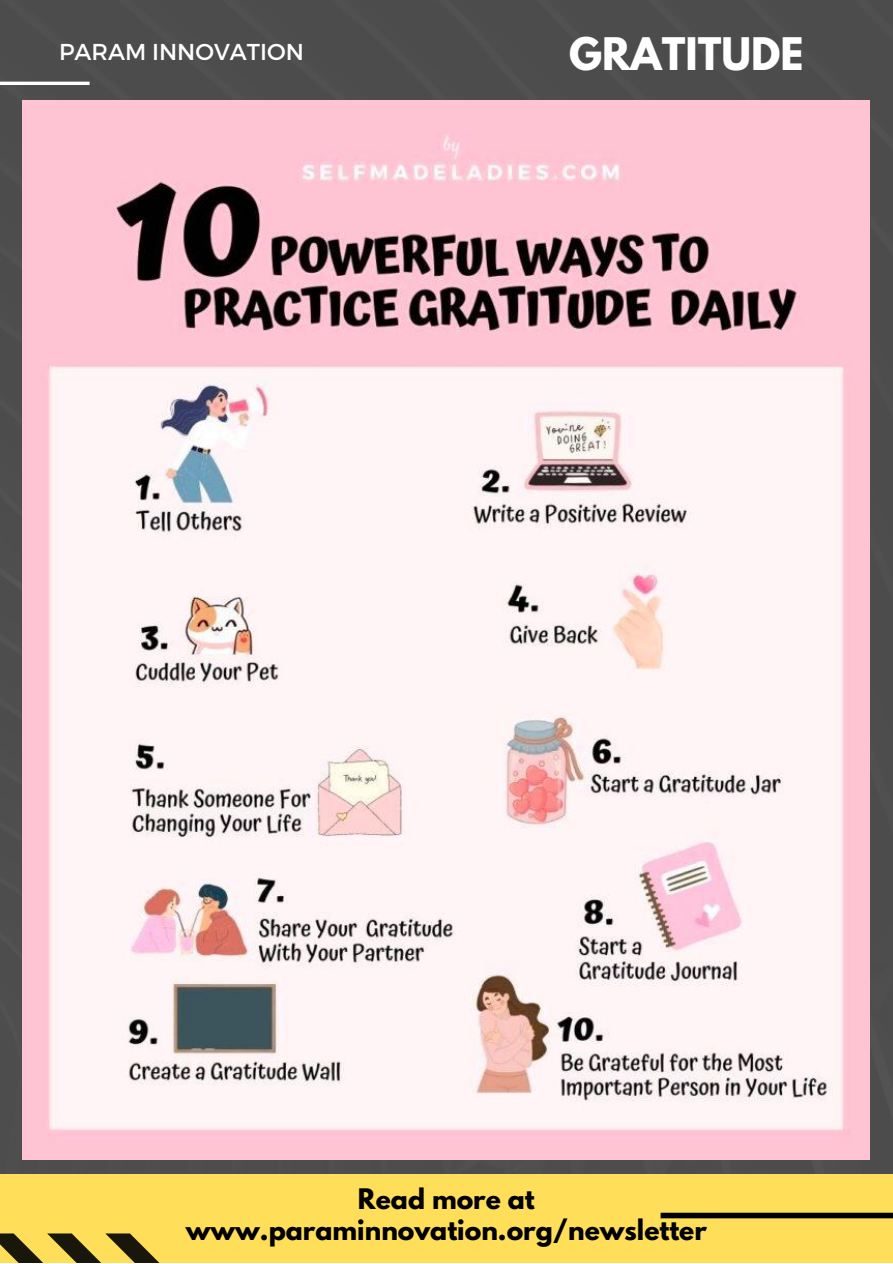
<style>
.page{position:relative;width:893px;height:1264px;background:#fff}
.page>*{position:absolute;margin:0;border:0;box-sizing:border-box;transform-origin:0 0}
.t1{font:700 39.75px "League Spartan";color:#fff}
.t2{font:700 25.05px/30.3px "League Spartan";color:#000;text-align:center}
.t3{font:22.95px "Montserrat";color:#fff}
</style>
<div class="page">
<div style="left:0;top:0;width:892px;height:1174px;background:#4c4c4c"></div>
<hr style="left:0;top:82px;width:90px;height:3px;background:#fff">
<div style="left:0;top:1174px;width:892px;height:88px;background:#ffde59"></div>
<div style="left:660px;top:1212px;width:232px;height:6px;background:#000"></div>
<svg style="left:0;top:1233px;width:159px;height:29px"></svg>
<img style="left:23px;top:101px;width:846px;height:1057px">
<p class="t3" style="left:59px;top:37px;width:246px">PARAM INNOVATION</p>
<h1 class="t1" style="left:569px;top:34px;width:236px">GRATITUDE</h1>
<p class="t2" style="left:186px;top:1187px;width:522px">Read more at www.paraminnovation.org/newsletter</p>
</div>
